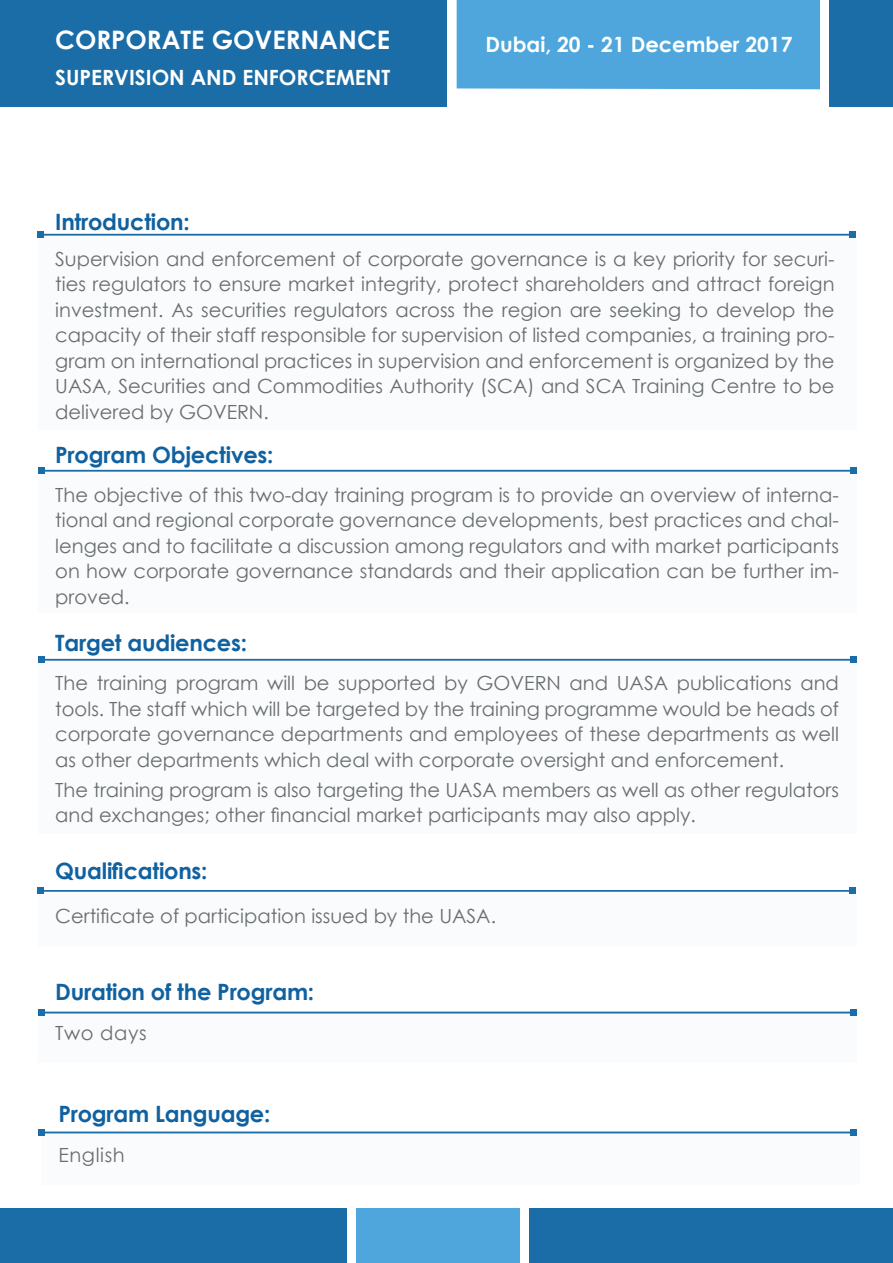
<style>
.page{position:relative;width:893px;height:1263px;background:#fff}
.page>*{position:absolute;margin:0;border:0;box-sizing:border-box;transform-origin:0 0}
.t1{font:700 25.5px "Century Gothic";color:#fff}
.t2{font:700 22.5px "Century Gothic";letter-spacing:-.01em;color:#1061a0}
.t3{font:700 21px "Century Gothic";color:#fff}
.t4{font:19.5px/25.5px "Century Gothic";color:#696e6f;text-align:justify}
.t5{font:19.5px "Century Gothic";letter-spacing:.03em;color:#696e6f}
</style>
<div class="page">
<div style="left:0;top:0;width:447px;height:106px;background:#1a6da7"></div>
<div style="left:457px;top:0;width:363px;height:90px;background:#4ea6dc"></div>
<div style="left:829px;top:0;width:64px;height:106px;background:#1a6da7"></div>
<div style="left:38px;top:237px;width:819px;height:192px;background:#f9fbfc"></div>
<svg style="left:851px;top:468px;width:6px;height:5px"></svg>
<hr style="left:41px;top:470px;width:816px;height:1px;background:#1a6da7">
<svg style="left:38px;top:468px;width:6px;height:5px"></svg>
<div style="left:38px;top:473px;width:819px;height:139px;background:#f9fbfc"></div>
<div style="left:38px;top:661px;width:819px;height:172px;background:#f9fbfc"></div>
<div style="left:38px;top:891px;width:819px;height:55px;background:#f9fbfc"></div>
<svg style="left:850px;top:232px;width:6px;height:6px"></svg>
<hr style="left:40px;top:234px;width:816px;height:1px;background:#1a6da7">
<svg style="left:37px;top:232px;width:6px;height:6px"></svg>
<svg style="left:851px;top:657px;width:6px;height:6px"></svg>
<hr style="left:41px;top:659px;width:816px;height:1px;background:#1a6da7">
<svg style="left:38px;top:657px;width:6px;height:6px"></svg>
<svg style="left:850px;top:888px;width:6px;height:6px"></svg>
<hr style="left:40px;top:890px;width:816px;height:1px;background:#1a6da7">
<svg style="left:37px;top:888px;width:6px;height:6px"></svg>
<div style="left:530px;top:1209px;width:363px;height:54px;background:#1a6da7"></div>
<div style="left:0;top:1209px;width:346px;height:54px;background:#1a6da7"></div>
<div style="left:357px;top:1209px;width:163px;height:54px;background:#4ea6dc"></div>
<div style="left:38px;top:1011px;width:819px;height:51px;background:#f9fbfc"></div>
<svg style="left:851px;top:1009px;width:6px;height:6px"></svg>
<hr style="left:41px;top:1012px;width:816px;height:1px;background:#1a6da7">
<svg style="left:38px;top:1009px;width:6px;height:6px"></svg>
<div style="left:41px;top:1133px;width:819px;height:51px;background:#f9fbfc"></div>
<svg style="left:851px;top:1129px;width:6px;height:6px"></svg>
<hr style="left:41px;top:1132px;width:816px;height:1px;background:#1a6da7">
<svg style="left:38px;top:1129px;width:6px;height:6px"></svg>
<p class="t1" style="left:55px;top:20px;width:337px">CORPORATE GOVERNANCE</p>
<p class="t3" style="left:485px;top:29px;width:309px">Dubai, 20 - 21 December 2017</p>
<p class="t3" style="left:55px;top:61px;width:337px">SUPERVISION AND ENFORCEMENT</p>
<p class="t2" style="left:55px;top:204px;width:136px">Introduction:</p>
<p class="t4" style="left:55px;top:245px;width:781px">Supervision and enforcement of corporate governance is a key priority for securi&shy;ties regulators to ensure market integrity, protect shareholders and attract foreign investment. As securities regulators across the region are seeking to develop the capacity of their staff responsible for supervision of listed companies, a training pro&shy;gram on international practices in supervision and enforcement is organized by the UASA, Securities and Commodities Authority (SCA) and SCA Training Centre to be delivered by GOVERN.</p>
<p class="t2" style="left:55px;top:438px;width:220px">Program Objectives:</p>
<p class="t4" style="left:55px;top:481px;width:785px">The objective of this two-day training program is to provide an overview of interna&shy;tional and regional corporate governance developments, best practices and chal&shy;lenges and to facilitate a discussion among regulators and with market participants on how corporate governance standards and their application can be further im&shy;proved.</p>
<p class="t2" style="left:55px;top:626px;width:193px">Target audiences:</p>
<p class="t4" style="left:55px;top:670px;width:785px">The training program will be supported by GOVERN and UASA publications and tools. The staff which will be targeted by the training programme would be heads of corporate governance departments and employees of these departments as well as other departments which deal with corporate oversight and enforcement.</p>
<p class="t4" style="left:55px;top:776px;width:785px">The training program is also targeting the UASA members as well as other regulators and exchanges; other financial market participants may also apply.</p>
<p class="t2" style="left:55px;top:854px;width:154px">Qualifications:</p>
<p class="t4" style="left:55px;top:903px;width:442px">Certificate of participation issued by the UASA.</p>
<p class="t2" style="left:55px;top:974px;width:260px">Duration of the Program:</p>
<p class="t4" style="left:55px;top:1020px;width:93px">Two days</p>
<p class="t2" style="left:58px;top:1096px;width:213px">Program Language:</p>
<p class="t5" style="left:58px;top:1141px;width:68px">English</p>
</div>
